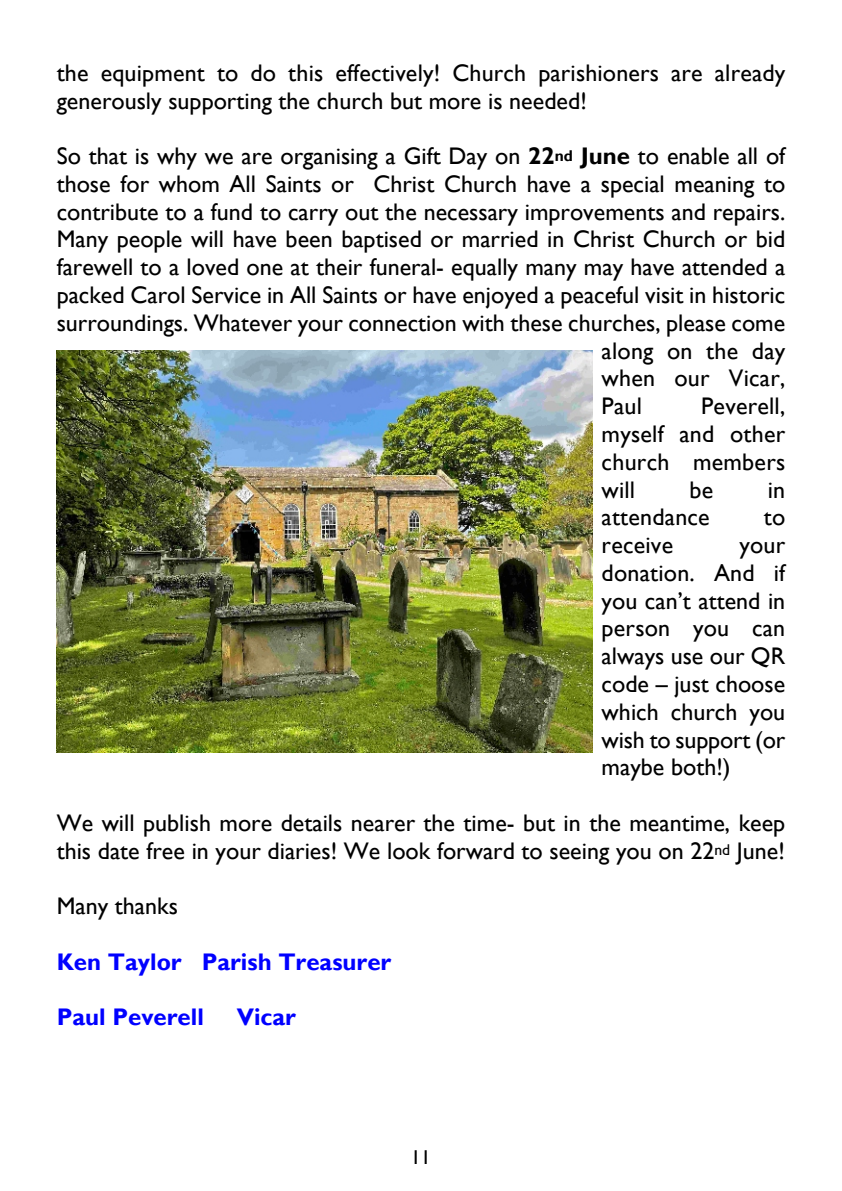
<style>
.page{position:relative;width:842px;height:1191px;background:#fff}
.page>*{position:absolute;margin:0;border:0;box-sizing:border-box;transform-origin:0 0}
.t1{font:24px/27.8px "Gill Sans";color:#000}
.t2{font:700 24px "Gill Sans";color:#00f}
.t3{font:20px "Gill Sans";color:#000}
.s1{font-weight:700}
.s2{font-weight:700;font-size:15.6px}
.s3{font-size:15.6px}
</style>
<div class="page">
<img style="left:57px;top:350px;width:536px;height:402px">
<p class="t1" style="left:57px;top:61px;width:730px">the equipment to do this effectively! Church parishioners are already generously supporting the church but more is needed!</p>
<p class="t1" style="left:57px;top:145px;width:730px">So that is why we are organising a Gift Day on <span class="s1">22</span><span class="s2">nd</span> <span class="s1">June</span> to enable all of</p>
<p class="t1" style="left:57px;top:172px;width:730px">those for whom All Saints or Christ Church have a special meaning to</p>
<p class="t1" style="left:57px;top:200px;width:730px">contribute to a fund to carry out the necessary improvements and repairs.</p>
<p class="t1" style="left:57px;top:228px;width:730px">Many people will have been baptised or married in Christ Church or bid</p>
<p class="t1" style="left:57px;top:256px;width:730px">farewell to a loved one at their funeral- equally many may have attended a</p>
<p class="t1" style="left:57px;top:283px;width:730px">packed Carol Service in All Saints or have enjoyed a peaceful visit in historic</p>
<p class="t1" style="left:57px;top:311px;width:730px">surroundings. Whatever your connection with these churches, please come</p>
<p class="t1" style="left:602px;top:339px;width:185px">along on the day</p>
<p class="t1" style="left:602px;top:367px;width:185px">when our Vicar,</p>
<p class="t1" style="left:602px;top:395px;width:42px">Paul</p>
<p class="t1" style="left:602px;top:395px;width:185px;text-align:justify;text-indent:100px">Peverell, myself and other church members will</p>
<p class="t1" style="left:690px;top:478px;width:25px">be</p>
<p class="t1" style="left:768px;top:478px;width:19px">in</p>
<p class="t1" style="left:602px;top:506px;width:110px">attendance</p>
<p class="t1" style="left:764px;top:506px;width:23px">to</p>
<p class="t1" style="left:602px;top:533px;width:73px">receive</p>
<p class="t1" style="left:602px;top:533px;width:185px;text-align:justify;text-indent:138px">your donation. And if you can’t attend in person you can always use our QR code – just choose which church you wish to support (or maybe both!)</p>
<p class="t1" style="left:57px;top:811px;width:730px">We will publish more details nearer the time- but in the meantime, keep this date free in your diaries! We look forward to seeing you on 22<span class="s3">nd</span> June!</p>
<p class="t1" style="left:57px;top:895px;width:123px">Many thanks</p>
<p class="t2" style="left:57px;top:953px;width:336px">Ken Taylor Parish Treasurer</p>
<p class="t2" style="left:57px;top:1008px;width:149px">Paul Peverell</p>
<p class="t2" style="left:237px;top:1008px;width:61px">Vicar</p>
<p class="t3" style="left:411px;top:1149px;width:22px">11</p>
</div>
